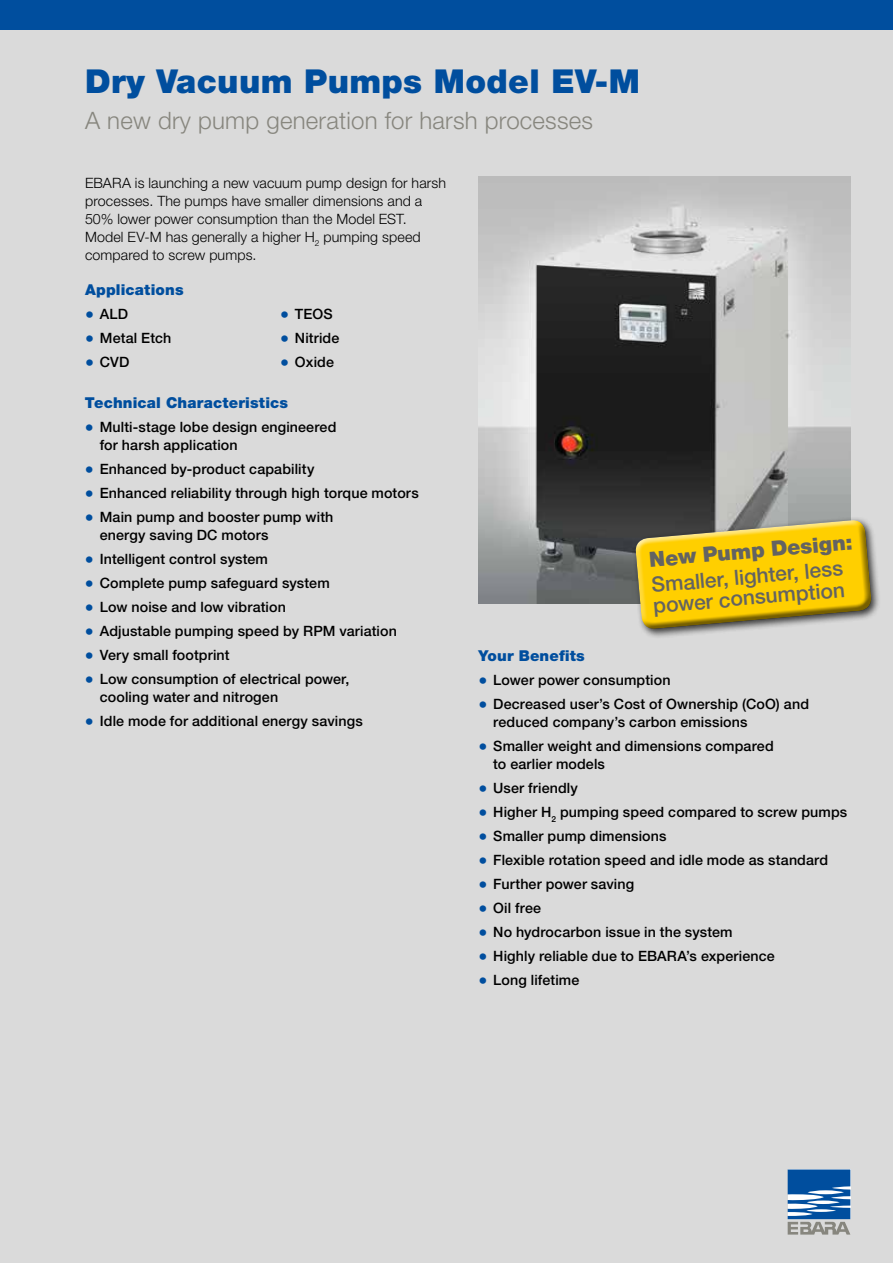
<style>
.page{position:relative;width:893px;height:1263px;background:#dadada}
.page>*{position:absolute;margin:0;border:0;box-sizing:border-box;transform-origin:0 0}
.t1{font:900 33px "Helvetica Neue";letter-spacing:.01em;color:#004e9e}
.t2{font:300 24px "Helvetica Neue";letter-spacing:.01em;color:#87867e}
.t3{font:500 21px/21px "Helvetica Neue";color:#636362}
.t4{font:900 21px "Helvetica Neue";color:#636362}
.t5{font:900 15px "Helvetica Neue";letter-spacing:.01em;color:#004e9e}
.t6{font:500 14.25px/18px "Helvetica Neue";letter-spacing:.01em;color:#000}
.t7{font:300 14.25px/18px "Helvetica Neue";letter-spacing:.01em;color:#000}
.s1{font-size:18px;color:#004e9e}
</style>
<div class="page">
<svg style="left:788px;top:1169px;width:62px;height:65px;background:#5583b2"></svg>
<div style="left:0;top:0;width:893px;height:30px;background:#004e9e"></div>
<img style="left:478px;top:176px;width:372px;height:427px">
<div style="left:632px;top:516px;width:249px;height:123px;background:#000;opacity:.75"></div>
<svg style="left:633px;top:516px;width:246px;height:115px;background:#d9b82a"></svg>
<h1 class="t1" style="left:85px;top:62px;width:556px">Dry Vacuum Pumps Model EV-M</h1>
<h2 class="t2" style="left:85px;top:106px;width:510px">A new dry pump generation for harsh processes</h2>
<p class="t7" style="left:85px;top:173px;width:363px">EBARA is launching a new vacuum pump design for harsh processes. The pumps have smaller dimensions and a 50% lower power consumption than the Model EST.<br>Model EV-M has generally a higher H<sub>2</sub> pumping speed compared to screw pumps.</p>
<p class="t5" style="left:85px;top:281px;width:100px">Applications</p>
<p class="t6" style="left:85px;top:305px;width:45px"><span class="s1">•</span> ALD</p>
<p class="t6" style="left:85px;top:329px;width:88px"><span class="s1">•</span> Metal Etch</p>
<p class="t6" style="left:85px;top:353px;width:46px"><span class="s1">•</span> CVD</p>
<p class="t6" style="left:280px;top:305px;width:54px"><span class="s1">•</span> TEOS</p>
<p class="t6" style="left:280px;top:329px;width:61px"><span class="s1">•</span> Nitride</p>
<p class="t6" style="left:280px;top:353px;width:55px"><span class="s1">•</span> Oxide</p>
<p class="t5" style="left:85px;top:394px;width:205px">Technical Characteristics</p>
<p class="t6" style="left:100px;top:418px;width:238px;text-indent:-15px"><span class="s1">•</span> Multi-stage lobe design engineered for harsh application</p>
<p class="t6" style="left:85px;top:460px;width:231px"><span class="s1">•</span> Enhanced by-product capability</p>
<p class="t6" style="left:85px;top:484px;width:335px"><span class="s1">•</span> Enhanced reliability through high torque motors</p>
<p class="t6" style="left:100px;top:508px;width:235px;text-indent:-15px"><span class="s1">•</span> Main pump and booster pump with energy saving DC motors</p>
<p class="t6" style="left:85px;top:550px;width:185px"><span class="s1">•</span> Intelligent control system</p>
<p class="t6" style="left:85px;top:574px;width:246px"><span class="s1">•</span> Complete pump safeguard system</p>
<p class="t6" style="left:85px;top:598px;width:202px"><span class="s1">•</span> Low noise and low vibration</p>
<p class="t6" style="left:85px;top:622px;width:314px"><span class="s1">•</span> Adjustable pumping speed by RPM variation</p>
<p class="t6" style="left:85px;top:646px;width:146px"><span class="s1">•</span> Very small footprint</p>
<p class="t6" style="left:100px;top:670px;width:251px;text-indent:-15px"><span class="s1">•</span> Low consumption of electrical power, cooling water and nitrogen</p>
<p class="t6" style="left:85px;top:712px;width:279px"><span class="s1">•</span> Idle mode for additional energy savings</p>
<h3 class="t4" style="left:648px;top:547px;width:206px;rotate:-5deg">New Pump Design:</h3>
<h3 class="t3" style="left:650px;top:574px;width:194px;rotate:-5deg">Smaller, lighter, less power consumption</h3>
<p class="t5" style="left:478px;top:647px;width:108px">Your Benefits</p>
<p class="t6" style="left:478px;top:671px;width:194px"><span class="s1">•</span> Lower power consumption</p>
<p class="t6" style="left:493px;top:695px;width:317px;text-indent:-15px"><span class="s1">•</span> Decreased user’s Cost of Ownership (CoO) and reduced company’s carbon emissions</p>
<p class="t6" style="left:493px;top:737px;width:282px;text-indent:-15px"><span class="s1">•</span> Smaller weight and dimensions compared to earlier models</p>
<p class="t6" style="left:478px;top:779px;width:101px"><span class="s1">•</span> User friendly</p>
<p class="t6" style="left:478px;top:803px;width:370px"><span class="s1">•</span> Higher H<sub>2</sub> pumping speed compared to screw pumps</p>
<p class="t6" style="left:478px;top:827px;width:190px"><span class="s1">•</span> Smaller pump dimensions</p>
<p class="t6" style="left:478px;top:851px;width:351px"><span class="s1">•</span> Flexible rotation speed and idle mode as standard</p>
<p class="t6" style="left:478px;top:875px;width:157px"><span class="s1">•</span> Further power saving</p>
<p class="t6" style="left:478px;top:899px;width:64px"><span class="s1">•</span> Oil free</p>
<p class="t6" style="left:478px;top:923px;width:256px"><span class="s1">•</span> No hydrocarbon issue in the system</p>
<p class="t6" style="left:478px;top:947px;width:298px"><span class="s1">•</span> Highly reliable due to EBARA’s experience</p>
<p class="t6" style="left:478px;top:971px;width:102px"><span class="s1">•</span> Long lifetime</p>
</div>
